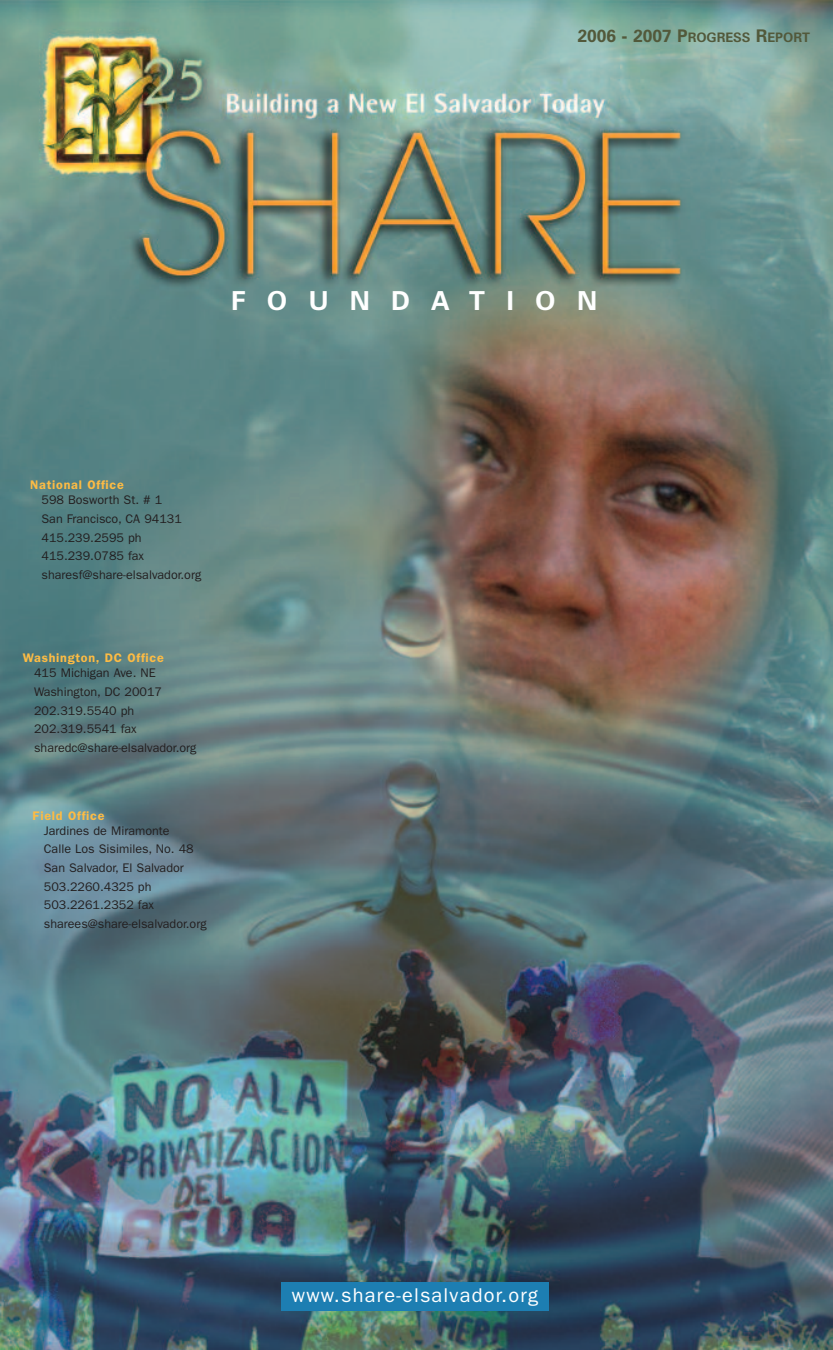
<style>
.page{position:relative;width:833px;height:1350px;background:#fff}
.page>*{position:absolute;margin:0;border:0;box-sizing:border-box;transform-origin:0 0}
.t1{font:700 26.25px "Zurich BT";letter-spacing:.81em;color:#fff}
.t2{font:20px "Franklin Gothic";letter-spacing:.06em;color:#fff}
.t3{font:700 13.12px "Zurich BT";color:#52593b}
.t4{font:12.5px/18.6px "Franklin Gothic";color:#231f20}
.t5{font:600 12.5px "Franklin Gothic";letter-spacing:.06em;color:#fdbb44}
.s1{font-size:17.5px}
</style>
<div class="page">
<img style="left:0;top:0;width:832px;height:1350px">
<div style="left:281px;top:1282px;width:267px;height:29px;background:#1d7eb2"></div>
<p class="t3" style="left:577px;top:33px;width:234px"><span class="s1">2006 - 2007 P</span>ROGRESS <span class="s1">R</span>EPORT</p>
<h1 class="t1" style="left:231px;top:291px;width:367px">FOUNDATION</h1>
<p class="t5" style="left:30px;top:481px;width:95px">National Office</p>
<p class="t4" style="left:41px;top:492px;width:161px">598 Bosworth St. # 1<br>San Francisco, CA 94131<br>415.239.2595 ph<br>415.239.0785 fax sharesf@share-elsalvador.org</p>
<p class="t5" style="left:23px;top:654px;width:142px">Washington, DC Office</p>
<p class="t4" style="left:34px;top:665px;width:164px">415 Michigan Ave. NE<br>Washington, DC 20017<br>202.319.5540 ph<br>202.319.5541 fax sharedc@share-elsalvador.org</p>
<p class="t5" style="left:33px;top:811px;width:73px">Field Office</p>
<p class="t4" style="left:44px;top:822px;width:164px">Jardines de Miramonte<br>Calle Los Sisimiles, No. 48<br>San Salvador, El Salvador<br>503.2260.4325 ph<br>503.2261.2352 fax sharees@share-elsalvador.org</p>
<h2 class="t2" style="left:292px;top:1288px;width:248px">www.share-elsalvador.org</h2>
</div>
